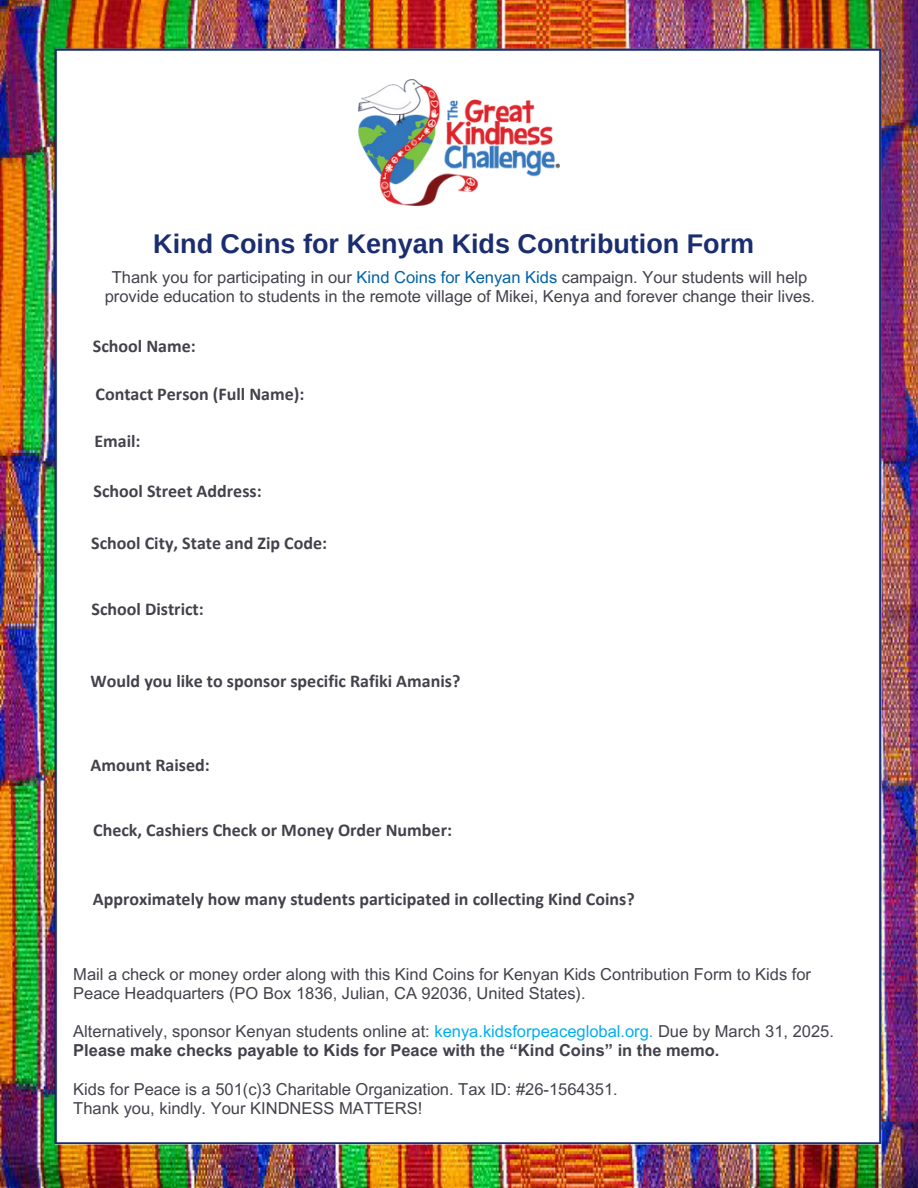
<style>
.page{position:relative;width:918px;height:1188px;background:#fff}
.page>*{position:absolute;margin:0;border:0;box-sizing:border-box;transform-origin:0 0}
.t1{font:700 27px "Arimo";color:#1a2d6f}
.t2{font:700 18px "Calibri";color:#43424c}
.t3{font:16.5px/19.2px "Arial MT Pro";color:#43424c}
.t4{font:16.5px/19.2px "Arial MT Pro";color:#43414c;text-align:center}
.t5{font:700 16.5px "Arial MT Pro";color:#43424c}
.s1{color:#0062a3}
.s2{color:#00aeef}
</style>
<div class="page">
<img style="left:0;top:0;width:918px;height:1188px">
<img style="left:48px;top:41px;width:840px;height:1111px">
<img style="left:359px;top:79px;width:201px;height:126px">
<p class="t1" style="left:153px;top:228px;width:603px">Kind Coins for Kenyan Kids Contribution Form</p>
<h2 class="t4" style="left:105px;top:270px;width:712px">Thank you for participating in our <span class="s1">Kind Coins for Kenyan Kids</span> campaign. Your students will help provide education to students in the remote village of Mikei, Kenya and forever change their lives.</h2>
<h2 class="t2" style="left:93px;top:334px;width:104px">School Name:</h2>
<p class="t2" style="left:95px;top:381px;width:210px">Contact Person (Full Name):</p>
<h2 class="t2" style="left:94px;top:428px;width:48px">Email:</h2>
<h2 class="t2" style="left:94px;top:479px;width:170px">School Street Address:</h2>
<p class="t2" style="left:91px;top:530px;width:237px">School City, State and Zip Code:</p>
<h2 class="t2" style="left:92px;top:596px;width:114px">School District:</h2>
<h2 class="t2" style="left:91px;top:668px;width:371px">Would you like to sponsor specific Rafiki Amanis?</h2>
<p class="t2" style="left:91px;top:752px;width:121px">Amount Raised:</p>
<p class="t2" style="left:93px;top:818px;width:360px">Check, Cashiers Check or Money Order Number:</p>
<p class="t2" style="left:93px;top:886px;width:543px">Approximately how many students participated in collecting Kind Coins?</p>
<h1 class="t3" style="left:73px;top:967px;width:739px">Mail a check or money order along with this Kind Coins for Kenyan Kids Contribution Form to Kids for<br>Peace Headquarters (PO Box 1836, Julian, CA 92036, United States).</h1>
<p class="t3" style="left:73px;top:1024px;width:762px">Alternatively, sponsor Kenyan students online at: <span class="s2">kenya.kidsforpeaceglobal.org.</span> Due by March 31, 2025.</p>
<h2 class="t5" style="left:73px;top:1045px;width:648px">Please make checks payable to Kids for Peace with the “Kind Coins” in the memo.</h2>
<h2 class="t3" style="left:73px;top:1081px;width:546px">Kids for Peace is a 501(c)3 Charitable Organization. Tax ID: #26-1564351.</h2>
<h2 class="t3" style="left:73px;top:1101px;width:351px">Thank you, kindly. Your KINDNESS MATTERS!</h2>
</div>
